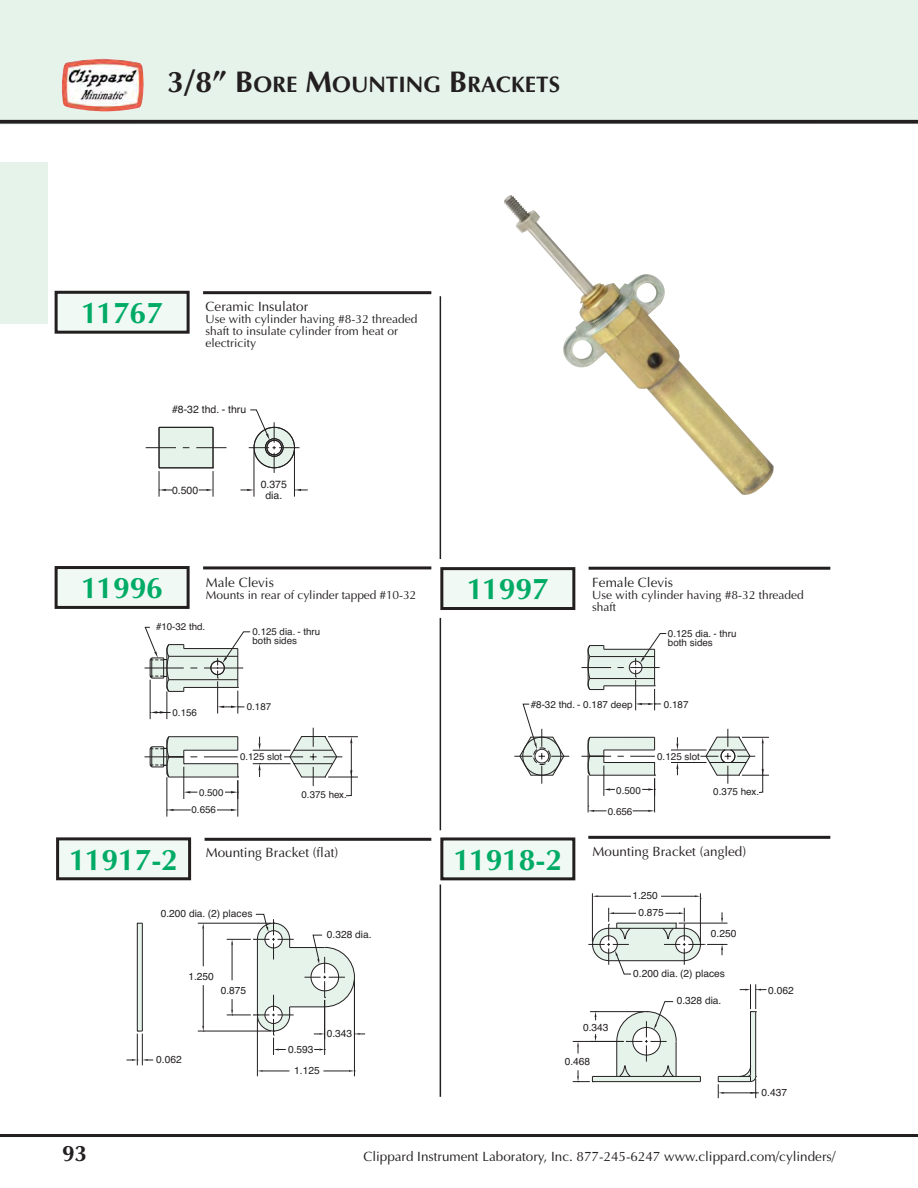
<style>
.page{position:relative;width:918px;height:1188px;background:#fff}
.page>*{position:absolute;margin:0;border:0;box-sizing:border-box;transform-origin:0 0}
.t1{font:700 30px "Optima";color:#00ab66}
.t2{font:700 22.5px "Optima";color:#231f20}
.t3{font:13.5px "Optima";color:#231f20}
.t4{font:12px/12px "Optima";color:#231f20}
.t5{font:10.5px/10.5px "Helvetica";color:#231f20;text-align:center}
.t6{font:10.2px/16.6px "Helvetica";color:#231f20;text-align:center}
.t7{font:9.9px/9.1px "Helvetica";color:#231f20}
.t8{font:9.75px/9px "Helvetica";color:#231f20}
.s1{font-size:30px}
</style>
<div class="page">
<div style="left:0;top:0;width:918px;height:125px;background:#e6f3eb"></div>
<svg style="left:0;top:120px;width:918px;height:4px;background:#353333"></svg>
<hr style="left:0;top:1134px;width:918px;height:3px;background:#231f20">
<div style="left:0;top:162px;width:47px;height:162px;background:#e6f3eb"></div>
<img style="left:62px;top:59px;width:83px;height:52px">
<svg style="left:137px;top:923px;width:6px;height:109px"></svg>
<hr style="left:142px;top:1034px;width:1px;height:31px;background:#231f20">
<hr style="left:137px;top:1034px;width:1px;height:31px;background:#231f20">
<svg style="left:127px;top:1059px;width:26px;height:2px"></svg>
<hr style="left:198px;top:923px;width:73px;height:1px;background:#231f20">
<hr style="left:198px;top:1031px;width:73px;height:1px;background:#231f20">
<hr style="left:203px;top:929px;width:1px;height:37px;background:#231f20">
<hr style="left:203px;top:985px;width:1px;height:41px;background:#231f20">
<svg style="left:202px;top:1026px;width:2px;height:6px"></svg>
<hr style="left:257px;top:1018px;width:1px;height:58px;background:#231f20">
<hr style="left:354px;top:980px;width:1px;height:96px;background:#231f20">
<svg style="left:257px;top:1070px;width:32px;height:2px"></svg>
<svg style="left:323px;top:1070px;width:31px;height:2px"></svg>
<svg style="left:227px;top:914px;width:138px;height:141px"></svg>
<hr style="left:671px;top:750px;width:36px;height:1px;background:#231f20">
<hr style="left:671px;top:762px;width:36px;height:1px;background:#231f20">
<svg style="left:676px;top:737px;width:2px;height:13px"></svg>
<svg style="left:676px;top:763px;width:2px;height:12px"></svg>
<hr style="left:654px;top:778px;width:1px;height:34px;background:#231f20">
<hr style="left:588px;top:775px;width:1px;height:37px;background:#231f20">
<svg style="left:633px;top:810px;width:22px;height:2px"></svg>
<svg style="left:588px;top:806px;width:18px;height:6px"></svg>
<svg style="left:582px;top:736px;width:74px;height:60px"></svg>
<svg style="left:582px;top:633px;width:85px;height:77px"></svg>
<svg style="left:514px;top:704px;width:55px;height:80px"></svg>
<svg style="left:700px;top:729px;width:69px;height:64px"></svg>
<hr style="left:253px;top:750px;width:38px;height:1px;background:#231f20">
<hr style="left:253px;top:763px;width:38px;height:1px;background:#231f20">
<svg style="left:258px;top:737px;width:3px;height:13px"></svg>
<svg style="left:258px;top:763px;width:3px;height:14px"></svg>
<hr style="left:328px;top:736px;width:30px;height:1px;background:#231f20">
<hr style="left:328px;top:777px;width:30px;height:1px;background:#231f20">
<svg style="left:284px;top:728px;width:68px;height:68px"></svg>
<hr style="left:238px;top:780px;width:1px;height:37px;background:#231f20">
<hr style="left:167px;top:777px;width:1px;height:40px;background:#231f20">
<svg style="left:217px;top:809px;width:21px;height:2px"></svg>
<svg style="left:167px;top:809px;width:24px;height:2px"></svg>
<svg style="left:145px;top:736px;width:94px;height:63px"></svg>
<svg style="left:145px;top:627px;width:106px;height:92px"></svg>
<hr style="left:592px;top:893px;width:1px;height:49px;background:#231f20">
<hr style="left:700px;top:893px;width:1px;height:49px;background:#231f20">
<hr style="left:598px;top:896px;width:33px;height:1px;background:#231f20">
<hr style="left:661px;top:896px;width:34px;height:1px;background:#231f20">
<svg style="left:695px;top:895px;width:6px;height:4px"></svg>
<svg style="left:718px;top:984px;width:48px;height:114px"></svg>
<svg style="left:573px;top:1001px;width:128px;height:81px"></svg>
<svg style="left:588px;top:908px;width:139px;height:66px"></svg>
<div style="left:159px;top:428px;width:54px;height:40px;background:#e6f3eb"></div>
<hr style="left:146px;top:447px;width:30px;height:1px;background:#231f20">
<hr style="left:196px;top:447px;width:31px;height:1px;background:#231f20">
<hr style="left:159px;top:468px;width:54px;height:1px;background:#231f20">
<svg style="left:199px;top:468px;width:15px;height:29px"></svg>
<svg style="left:159px;top:468px;width:13px;height:29px"></svg>
<hr style="left:254px;top:451px;width:1px;height:46px;background:#231f20">
<hr style="left:294px;top:451px;width:1px;height:46px;background:#231f20">
<svg style="left:240px;top:489px;width:14px;height:2px"></svg>
<svg style="left:295px;top:489px;width:13px;height:2px"></svg>
<svg style="left:249px;top:409px;width:51px;height:64px"></svg>
<hr style="left:159px;top:427px;width:54px;height:1px;background:#231f20">
<hr style="left:159px;top:467px;width:54px;height:1px;background:#231f20">
<hr style="left:159px;top:427px;width:1px;height:41px;background:#231f20">
<hr style="left:213px;top:427px;width:1px;height:41px;background:#231f20">
<div style="left:254px;top:427px;width:41px;height:41px;border:1px solid #231f20;border-radius:50%"></div>
<div style="left:265px;top:438px;width:18px;height:19px;border:1px solid #231f20;border-radius:50%"></div>
<div style="left:267px;top:440px;width:15px;height:15px;border:1px solid #231f20;border-radius:50%"></div>
<div style="left:56px;top:292px;width:132px;height:40px;background:#f1f9f4"></div>
<div style="left:55px;top:291px;width:135px;height:43px;border:3px solid #231f20"></div>
<hr style="left:203px;top:291px;width:228px;height:3px;background:#231f20">
<hr style="left:440px;top:296px;width:1px;height:263px;background:#231f20">
<div style="left:56px;top:568px;width:132px;height:39px;background:#f1f9f4"></div>
<div style="left:55px;top:566px;width:135px;height:43px;border:3px solid #231f20"></div>
<div style="left:442px;top:569px;width:132px;height:40px;background:#f1f9f4"></div>
<div style="left:440px;top:567px;width:135px;height:43px;border:3px solid #231f20"></div>
<hr style="left:203px;top:566px;width:228px;height:3px;background:#231f20">
<hr style="left:589px;top:567px;width:241px;height:3px;background:#231f20">
<div style="left:58px;top:839px;width:132px;height:40px;background:#f1f9f4"></div>
<div style="left:56px;top:837px;width:135px;height:43px;border:3px solid #231f20"></div>
<hr style="left:205px;top:838px;width:226px;height:3px;background:#231f20">
<div style="left:442px;top:839px;width:132px;height:40px;background:#f1f9f4"></div>
<div style="left:440px;top:837px;width:135px;height:43px;border:3px solid #231f20"></div>
<hr style="left:588px;top:836px;width:242px;height:3px;background:#231f20">
<hr style="left:440px;top:618px;width:1px;height:212px;background:#231f20">
<hr style="left:440px;top:884px;width:1px;height:213px;background:#231f20">
<img style="left:504px;top:195px;width:270px;height:300px">
<h2 class="t2" style="left:167px;top:75px;width:394px"><span class="s1">3/8” B</span>ORE <span class="s1">M</span>OUNTING <span class="s1">B</span>RACKETS</h2>
<h1 class="t1" style="left:81px;top:300px;width:84px">11767</h1>
<p class="t3" style="left:206px;top:301px;width:104px">Ceramic Insulator</p>
<p class="t4" style="left:206px;top:314px;width:213px">Use with cylinder having #8-32 threaded shaft to insulate cylinder from heat or electricity</p>
<p class="t5" style="left:172px;top:405px;width:76px">#8-32 thd. - thru</p>
<p class="t5" style="left:172px;top:486px;width:28px">0.500</p>
<p class="t5" style="left:261px;top:481px;width:28px">0.375 dia.</p>
<p class="t3" style="left:206px;top:577px;width:70px">Male Clevis</p>
<p class="t4" style="left:206px;top:590px;width:212px">Mounts in rear of cylinder tapped #10-32</p>
<h1 class="t1" style="left:81px;top:576px;width:84px">11996</h1>
<h1 class="t1" style="left:467px;top:577px;width:84px">11997</h1>
<p class="t8" style="left:156px;top:623px;width:51px">#10-32 thd.</p>
<p class="t8" style="left:253px;top:628px;width:69px">0.125 dia. - thru both sides</p>
<p class="t3" style="left:592px;top:577px;width:82px">Female Clevis</p>
<p class="t4" style="left:592px;top:590px;width:213px">Use with cylinder having #8-32 threaded shaft</p>
<p class="t7" style="left:668px;top:629px;width:70px">0.125 dia. - thru both sides</p>
<p class="t8" style="left:173px;top:709px;width:26px">0.156</p>
<p class="t8" style="left:192px;top:784px;width:33px;line-height:17.5px;text-indent:7px">0.500<br>0.656</p>
<p class="t8" style="left:247px;top:703px;width:26px">0.187</p>
<p class="t8" style="left:240px;top:753px;width:44px">0.125 slot</p>
<p class="t8" style="left:302px;top:791px;width:47px">0.375 hex.</p>
<p class="t7" style="left:531px;top:700px;width:104px">#8-32 thd. - 0.187 deep</p>
<p class="t7" style="left:664px;top:700px;width:26px">0.187</p>
<p class="t7" style="left:608px;top:780px;width:35px;line-height:21.6px;text-indent:8px">0.500<br>0.656</p>
<p class="t7" style="left:657px;top:753px;width:44px">0.125 slot</p>
<p class="t7" style="left:713px;top:788px;width:47px">0.375 hex.</p>
<h1 class="t1" style="left:69px;top:847px;width:110px">11917-2</h1>
<p class="t3" style="left:206px;top:847px;width:134px">Mounting Bracket (flat)</p>
<h1 class="t1" style="left:453px;top:847px;width:110px">11918-2</h1>
<p class="t3" style="left:593px;top:846px;width:155px">Mounting Bracket (angled)</p>
<p class="t6" style="left:161px;top:906px;width:93px">0.200 dia. (2) places</p>
<p class="t6" style="left:188px;top:969px;width:27px">1.250</p>
<p class="t6" style="left:156px;top:1052px;width:27px">0.062</p>
<p class="t6" style="left:221px;top:983px;width:27px">0.875</p>
<p class="t6" style="left:327px;top:927px;width:46px">0.328 dia.</p>
<p class="t6" style="left:288px;top:1042px;width:27px">0.593</p>
<p class="t6" style="left:327px;top:1026px;width:27px">0.343</p>
<p class="t6" style="left:294px;top:1063px;width:27px">1.125</p>
<p class="t6" style="left:583px;top:1020px;width:27px">0.343</p>
<p class="t6" style="left:565px;top:1054px;width:27px">0.468</p>
<p class="t6" style="left:632px;top:888px;width:33px">1.250<br>0.875</p>
<p class="t6" style="left:711px;top:926px;width:27px">0.250</p>
<p class="t6" style="left:633px;top:966px;width:93px">0.200 dia. (2) places</p>
<p class="t6" style="left:677px;top:993px;width:46px">0.328 dia.</p>
<p class="t6" style="left:768px;top:983px;width:27px">0.062</p>
<p class="t6" style="left:762px;top:1085px;width:27px">0.437</p>
<h2 class="t2" style="left:62px;top:1144px;width:26px">93</h2>
<p class="t3" style="left:363px;top:1151px;width:474px">Clippard Instrument Laboratory, Inc. 877-245-6247 www.clippard.com/cylinders/</p>
</div>
